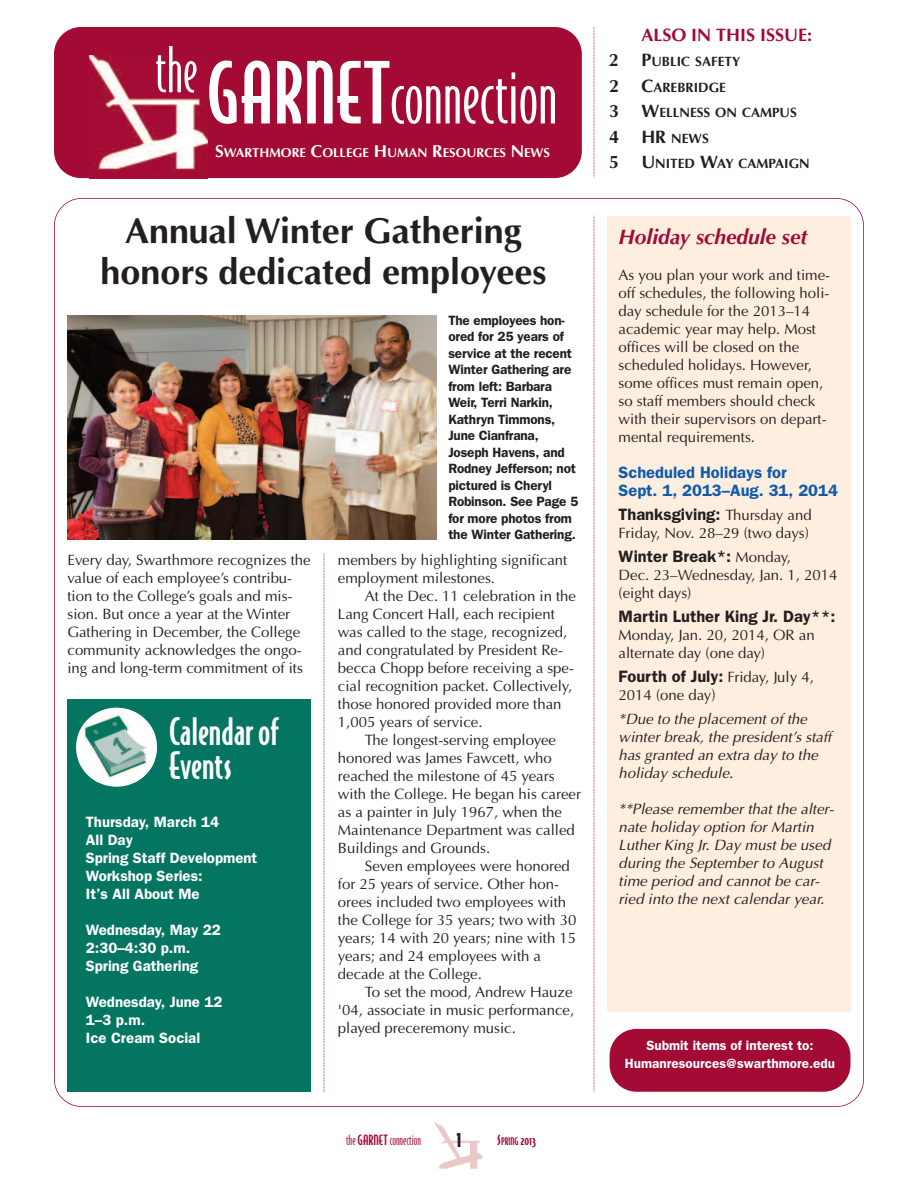
<style>
.page{position:relative;width:918px;height:1188px;background:#fff}
.page>*{position:absolute;margin:0;border:0;box-sizing:border-box;transform-origin:0 0}
.t1{font:72px "Bodega Sans Light Oldstyle";color:#fff}
.t2{font:60px "Bodega Sans Light Oldstyle";color:#fff}
.t3{font:700 36px/40.5px "Optima";color:#231f20;text-align:center}
.t4{font:36px/34.5px "Bodega Sans Medium Oldstyle";color:#fff}
.t5{font:27px "Bodega Sans Medium Oldstyle";color:#231f20}
.t6{font:italic 700 21px "Optima";color:#a30a34}
.t7{font:700 18px "Optima";color:#a30a34}
.t8{font:600 16.5px "Franklin Gothic";color:#231f20}
.t9{font:600 16.5px/18px "Franklin Gothic";color:#105baa}
.t10{font:15px/18px "Optima";color:#231f20}
.t11{font:italic 15px/18px "Optima";letter-spacing:.005em;color:#231f20}
.t12{font:600 15px/18px "Franklin Gothic";color:#fff}
.t13{font:600 13.5px/16.5px "Franklin Gothic";letter-spacing:-.015em;color:#231f20}
.t14{font:700 13.5px/25.5px "Optima";color:#231f20}
.t15{font:600 13.5px/18px "Franklin Gothic";color:#fff;text-align:center}
.t16{font:13.5px "Bodega Sans Light Oldstyle";color:#a30a34}
.t17{font:13.5px "Bodega Sans Medium Oldstyle";color:#a30a34}
.t18{font:700 12.9px "Optima";color:#fff}
.s1{font-family:"Bodega Sans Medium Oldstyle";font-size:81px}
.s2{font-size:17.25px}
.s3{font-family:"Bodega Sans Medium Oldstyle"}
.s4{font-size:10.2px}
.s5{font-size:18px}
.s6{font-family:"Optima";font-weight:400;font-size:15px}
</style>
<div class="page">
<img style="left:434px;top:1122px;width:49px;height:47px">
<div style="left:54px;top:27px;width:528px;height:151px;background:#a30a34;border-radius:27px"></div>
<img style="left:89px;top:55px;width:118px;height:117px">
<svg style="left:594px;top:216px;width:1px;height:876px"></svg>
<svg style="left:594px;top:27px;width:1px;height:151px"></svg>
<div style="left:610px;top:1029px;width:240px;height:63px;background:#a30a34;border-radius:27px"></div>
<div style="left:68px;top:700px;width:243px;height:392px;background:#037561"></div>
<svg style="left:324px;top:553px;width:1px;height:539px"></svg>
<svg style="left:76px;top:708px;width:81px;height:79px"></svg>
<img style="left:79px;top:708px;width:75px;height:74px">
<img style="left:68px;top:315px;width:368px;height:224px">
<div style="left:607px;top:216px;width:243px;height:795px;background:#feeee0"></div>
<h2 class="t2" style="left:155px;top:37px;width:44px">the</h2>
<h1 class="t1" style="left:207px;top:56px;width:352px"><span class="s1">GARNET</span>connection</h1>
<p class="t18" style="left:215px;top:145px;width:336px"><span class="s2">S</span>WARTHMORE <span class="s2">C</span>OLLEGE <span class="s2">H</span>UMAN <span class="s2">R</span>ESOURCES <span class="s2">N</span>EWS</p>
<h3 class="t3" style="left:100px;top:210px;width:447px">Annual Winter Gathering honors dedicated employees</h3>
<p class="t13" style="left:448px;top:312px;width:131px">The employees hon&shy;ored for 25 years of service at the recent<br>Winter Gathering are from left: Barbara<br>Weir, Terri Narkin,<br>Kathryn Timmons,<br>June Cianfrana,<br>Joseph Havens, and<br>Rodney Jefferson; not pictured is Cheryl<br>Robinson. See Page 5 for more photos from the Winter Gathering.</p>
<p class="t10" style="left:68px;top:551px;width:245px">Every day, Swarthmore recognizes the value of each employee’s contribu&shy;tion to the College’s goals and mis&shy;sion. But once a year at the Winter Gathering in December, the College community acknowledges the ongo&shy;ing and long-term commitment of its</p>
<p class="t10" style="left:338px;top:551px;width:231px">members by highlighting significant employment milestones.</p>
<p class="t10" style="left:338px;top:587px;width:240px;text-indent:27px">At the Dec. 11 celebration in the Lang Concert Hall, each recipient was called to the stage, recognized, and congratulated by President Re&shy;becca Chopp before receiving a spe&shy;cial recognition packet. Collectively, those honored provided more than 1,005 years of service.</p>
<p class="t10" style="left:338px;top:731px;width:245px;text-indent:27px">The longest-serving employee honored was James Fawcett, who reached the milestone of 45 years with the College. He began his career as a painter in July 1967, when the<br>Maintenance Department was called<br>Buildings and Grounds.</p>
<p class="t10" style="left:338px;top:857px;width:240px;text-indent:27px">Seven employees were honored for 25 years of service. Other hon&shy;orees included two employees with the College for 35 years; two with 30 years; 14 with 20 years; nine with 15 years; and 24 employees with a decade at the College.</p>
<p class="t10" style="left:338px;top:983px;width:238px;text-align:justify;text-indent:27px">To set the mood, Andrew Hauze '04, associate in music performance, played preceremony music.</p>
<h3 class="t4" style="left:169px;top:715px;width:111px">Calendarof<br>Events</h3>
<p class="t12" style="left:86px;top:813px;width:173px">Thursday, March 14<br>All Day<br>Spring Staff Development<br>Workshop Series:<br>It’s All About Me</p>
<p class="t12" style="left:86px;top:921px;width:136px">Wednesday, May 22<br>2:30–4:30 p.m.<br>Spring Gathering</p>
<p class="t12" style="left:86px;top:993px;width:138px">Wednesday, June 12<br>1–3 p.m.<br>Ice Cream Social</p>
<p class="t16" style="left:346px;top:1132px;width:77px">the <span class="s3">GARNET</span>connection</p>
<h3 class="t5" style="left:456px;top:1122px;width:7px">1</h3>
<p class="t17" style="left:497px;top:1132px;width:41px">S<span class="s4">PRING</span> 2013</p>
<p class="t7" style="left:641px;top:24px;width:172px">ALSO IN THIS ISSUE:</p>
<p class="t14" style="left:609px;top:49px;width:202px"><span class="s5">2 P</span>UBLIC SAFETY<br><span class="s5">2 C</span>AREBRIDGE<br><span class="s5">3 W</span>ELLNESS ON CAMPUS<br><span class="s5">4 HR</span> NEWS<br><span class="s5">5 U</span>NITED <span class="s5">W</span>AY CAMPAIGN</p>
<h3 class="t6" style="left:619px;top:228px;width:190px">Holiday schedule set</h3>
<p class="t10" style="left:619px;top:266px;width:213px">As you plan your work and time&shy;off schedules, the following holi&shy;day schedule for the 2013–14 academic year may help. Most offices will be closed on the scheduled holidays. However, some offices must remain open, so staff members should check with their supervisors on depart&shy;mental requirements.</p>
<p class="t9" style="left:619px;top:463px;width:221px">Scheduled Holidays for<br>Sept. 1, 2013–Aug. 31, 2014</p>
<p class="t8" style="left:619px;top:504px;width:195px">Thanksgiving: <span class="s6">Thursday and</span></p>
<p class="t10" style="left:619px;top:524px;width:192px">Friday, Nov. 28–29 (two days)</p>
<p class="t8" style="left:619px;top:546px;width:174px">Winter Break*: <span class="s6">Monday,</span></p>
<p class="t10" style="left:619px;top:566px;width:220px">Dec. 23–Wednesday, Jan. 1, 2014 (eight days)</p>
<p class="t8" style="left:619px;top:606px;width:218px">Martin Luther King Jr. Day**:</p>
<p class="t10" style="left:619px;top:626px;width:198px">Monday, Jan. 20, 2014, OR an alternate day (one day)</p>
<p class="t8" style="left:619px;top:666px;width:197px">Fourth of July: <span class="s6">Friday, July 4,</span></p>
<p class="t10" style="left:619px;top:686px;width:98px">2014 (one day)</p>
<p class="t11" style="left:619px;top:710px;width:214px">*Due to the placement of the winter break, the president’s staff has granted an extra day to the holiday schedule.</p>
<p class="t11" style="left:619px;top:800px;width:217px">**Please remember that the alter&shy;nate holiday option for Martin<br>Luther King Jr. Day must be used during the September to August time period and cannot be car&shy;ried into the next calendar year.</p>
<p class="t15" style="left:625px;top:1036px;width:212px">Submit items of interest to:<br>Humanresources@swarthmore.edu</p>
</div>
